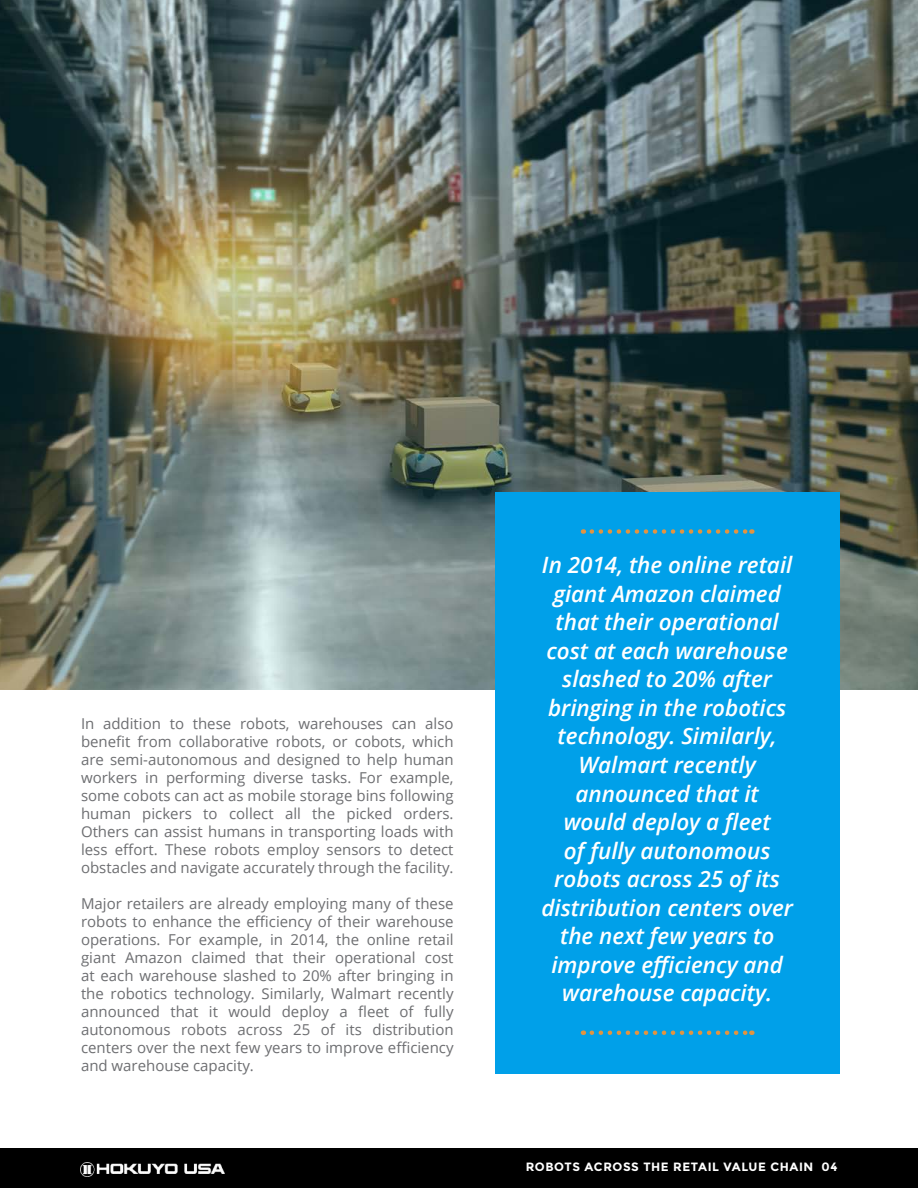
<style>
.page{position:relative;width:918px;height:1188px;background:#fff}
.page>*{position:absolute;margin:0;border:0;box-sizing:border-box;transform-origin:0 0}
.t1{font:italic 600 22.5px/28.5px "Open Sans";color:#fff;text-align:center}
.t2{font:15px/18px "Open Sans";color:#6d6e71;text-align:justify}
.t3{font:700 12px "Montserrat";letter-spacing:.05em;color:#fff}
</style>
<div class="page">
<div style="left:0;top:1148px;width:918px;height:40px;background:#000"></div>
<img style="left:81px;top:1162px;width:143px;height:15px">
<img style="left:0;top:0;width:918px;height:689px">
<div style="left:495px;top:492px;width:344px;height:582px;background:#00a0e9"></div>
<svg style="left:592px;top:1030px;width:160px;height:5px"></svg>
<svg style="left:592px;top:529px;width:160px;height:5px"></svg>
<p class="t2" style="left:81px;top:714px;width:374px">In addition to these robots, warehouses can also benefit from collaborative robots, or cobots, which are semi-autonomous and designed to help human workers in performing diverse tasks. For example, some cobots can act as mobile storage bins following human pickers to collect all the picked orders.<br>Others can assist humans in transporting loads with less effort. These robots employ sensors to detect obstacles and navigate accurately through the facility.</p>
<p class="t2" style="left:81px;top:894px;width:374px">Major retailers are already employing many of these robots to enhance the efficiency of their warehouse operations. For example, in 2014, the online retail giant Amazon claimed that their operational cost at each warehouse slashed to 20% after bringing in the robotics technology. Similarly, Walmart recently announced that it would deploy a fleet of fully autonomous robots across 25 of its distribution centers over the next few years to improve efficiency and warehouse capacity.</p>
<p class="t1" style="left:541px;top:551px;width:253px">In 2014, the online retail giant Amazon claimed that their operational cost at each warehouse slashed to 20% after bringing in the robotics technology. Similarly,<br>Walmart recently announced that it<br>would deploy a fleet<br>of fully autonomous robots across 25 of its distribution centers over the next few years to improve efficiency and warehouse capacity.</p>
<p class="t3" style="left:526px;top:1160px;width:313px">ROBOTS ACROSS THE RETAIL VALUE CHAIN 04</p>
</div>
